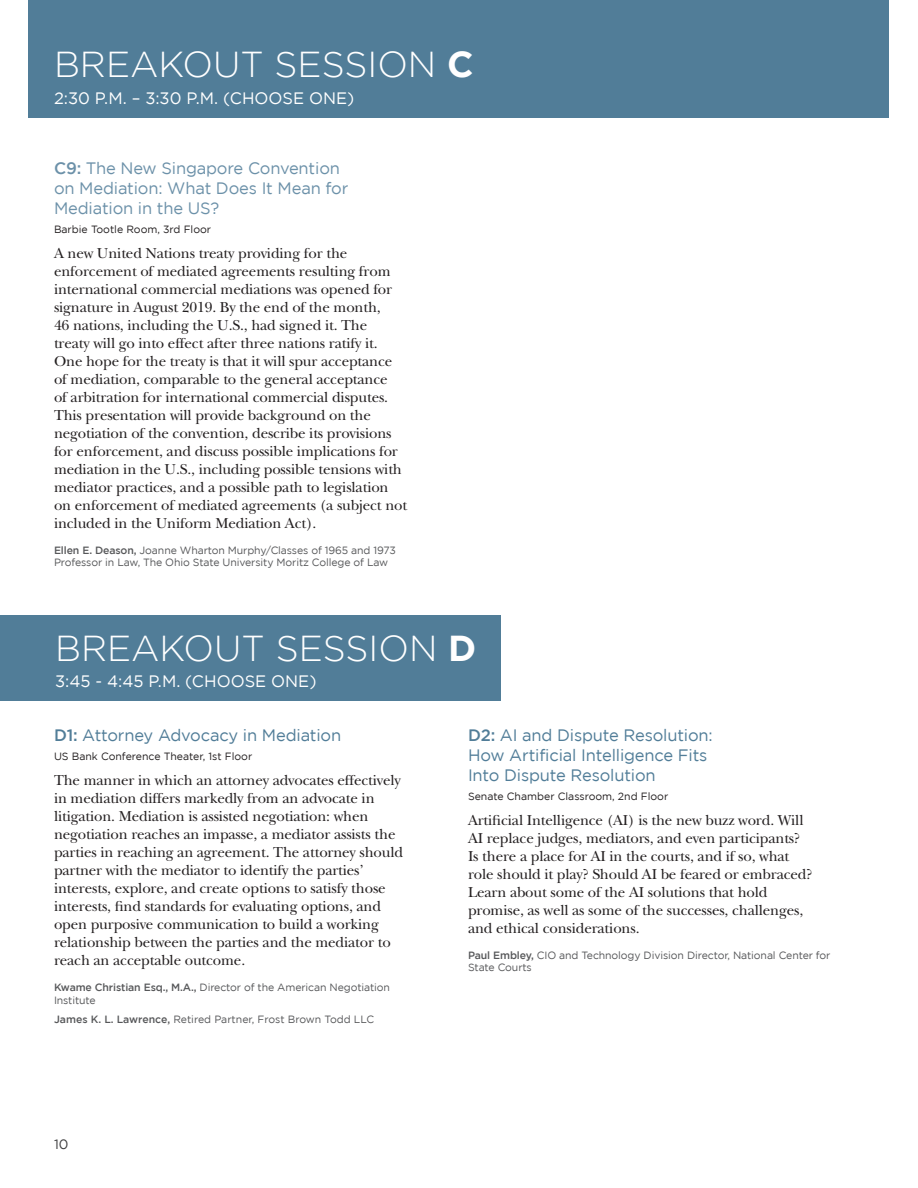
<style>
.page{position:relative;width:918px;height:1188px;background:#fff}
.page>*{position:absolute;margin:0;border:0;box-sizing:border-box;transform-origin:0 0}
.t1{font:300 36px "Gotham";color:#fff}
.Description_Title{font:16.5px/19.8px "Gotham";letter-spacing:-.01em;color:#517d98}
.First_Presenter{font:16.5px/19.8px "Gotham";letter-spacing:-.01em;color:#6c91a9}
.t2{font:16.5px "Gotham";color:#fff}
.Body{font:15px/18px "New Baskerville Std";letter-spacing:-.01em;color:#231f20}
.t3{font:13.5px "Gotham";color:#3e3e3f}
.First_Presenter-2{font:10.5px/12.6px "Gotham";letter-spacing:-.01em;color:#57585a}
.Room{font:10.5px "Gotham";color:#231f20}
.Following_Presenters{font:10.5px "Gotham";color:#57585a}
.s1{font-weight:700}
.s2{font-weight:500}
</style>
<div class="page">
<div style="left:28px;top:0;width:860px;height:117px;background:#517d98"></div>
<div style="left:0;top:616px;width:500px;height:85px;background:#517d98"></div>
<p class="t1" style="left:54px;top:45px;width:421px">BREAKOUT SESSION <span class="s1">C</span></p>
<p class="t2" style="left:54px;top:89px;width:302px">2:30 P.M. – 3:30 P.M. (CHOOSE ONE)</p>
<p class="First_Presenter" style="left:54px;top:158px;width:296px"><span class="s2">C9:</span> The New Singapore Convention on Mediation: What Does It Mean for<br>Mediation in the US?</p>
<p class="Room" style="left:54px;top:223px;width:159px">Barbie Tootle Room, 3rd Floor</p>
<p class="Body" style="left:54px;top:244px;width:355px">A new United Nations treaty providing for the enforcement of mediated agreements resulting from international commercial mediations was opened for signature in August 2019. By the end of the month,<br>46 nations, including the U.S., had signed it. The<br>treaty will go into effect after three nations ratify it.<br>One hope for the treaty is that it will spur acceptance of mediation, comparable to the general acceptance<br>of arbitration for international commercial disputes.<br>This presentation will provide background on the negotiation of the convention, describe its provisions for enforcement, and discuss possible implications for mediation in the U.S., including possible tensions with mediator practices, and a possible path to legislation on enforcement of mediated agreements (a subject not included in the Uniform Mediation Act).</p>
<p class="First_Presenter-2" style="left:54px;top:544px;width:344px"><span class="s2">Ellen E. Deason,</span> Joanne Wharton Murphy/Classes of 1965 and 1973<br>Professor in Law, The Ohio State University Moritz College of Law</p>
<p class="t1" style="left:55px;top:629px;width:423px">BREAKOUT SESSION <span class="s1">D</span></p>
<p class="t2" style="left:55px;top:672px;width:263px">3:45 - 4:45 P.M. (CHOOSE ONE)</p>
<p class="Description_Title" style="left:54px;top:725px;width:289px"><span class="s2">D1:</span> Attorney Advocacy in Mediation</p>
<p class="Room" style="left:54px;top:751px;width:200px">US Bank Conference Theater, 1st Floor</p>
<p class="Body" style="left:54px;top:771px;width:351px">The manner in which an attorney advocates effectively in mediation differs markedly from an advocate in litigation. Mediation is assisted negotiation: when negotiation reaches an impasse, a mediator assists the parties in reaching an agreement. The attorney should partner with the mediator to identify the parties’ interests, explore, and create options to satisfy those interests, find standards for evaluating options, and open purposive communication to build a working relationship between the parties and the mediator to reach an acceptable outcome.</p>
<p class="First_Presenter-2" style="left:54px;top:981px;width:338px"><span class="s2">Kwame Christian Esq., M.A.,</span> Director of the American Negotiation<br>Institute</p>
<p class="Following_Presenters" style="left:54px;top:1014px;width:322px"><span class="s2">James K. L. Lawrence,</span> Retired Partner, Frost Brown Todd LLC</p>
<p class="t3" style="left:54px;top:1137px;width:16px">10</p>
<p class="Description_Title" style="left:468px;top:725px;width:246px"><span class="s2">D2:</span> AI and Dispute Resolution:<br>How Artificial Intelligence Fits<br>Into Dispute Resolution</p>
<p class="Room" style="left:468px;top:790px;width:202px">Senate Chamber Classroom, 2nd Floor</p>
<p class="Body" style="left:468px;top:811px;width:346px">Artificial Intelligence (AI) is the new buzz word. Will AI replace judges, mediators, and even participants?<br>Is there a place for AI in the courts, and if so, what role should it play? Should AI be feared or embraced?<br>Learn about some of the AI solutions that hold promise, as well as some of the successes, challenges, and ethical considerations.</p>
<p class="First_Presenter-2" style="left:468px;top:949px;width:364px"><span class="s2">Paul Embley,</span> CIO and Technology Division Director, National Center for<br>State Courts</p>
</div>
